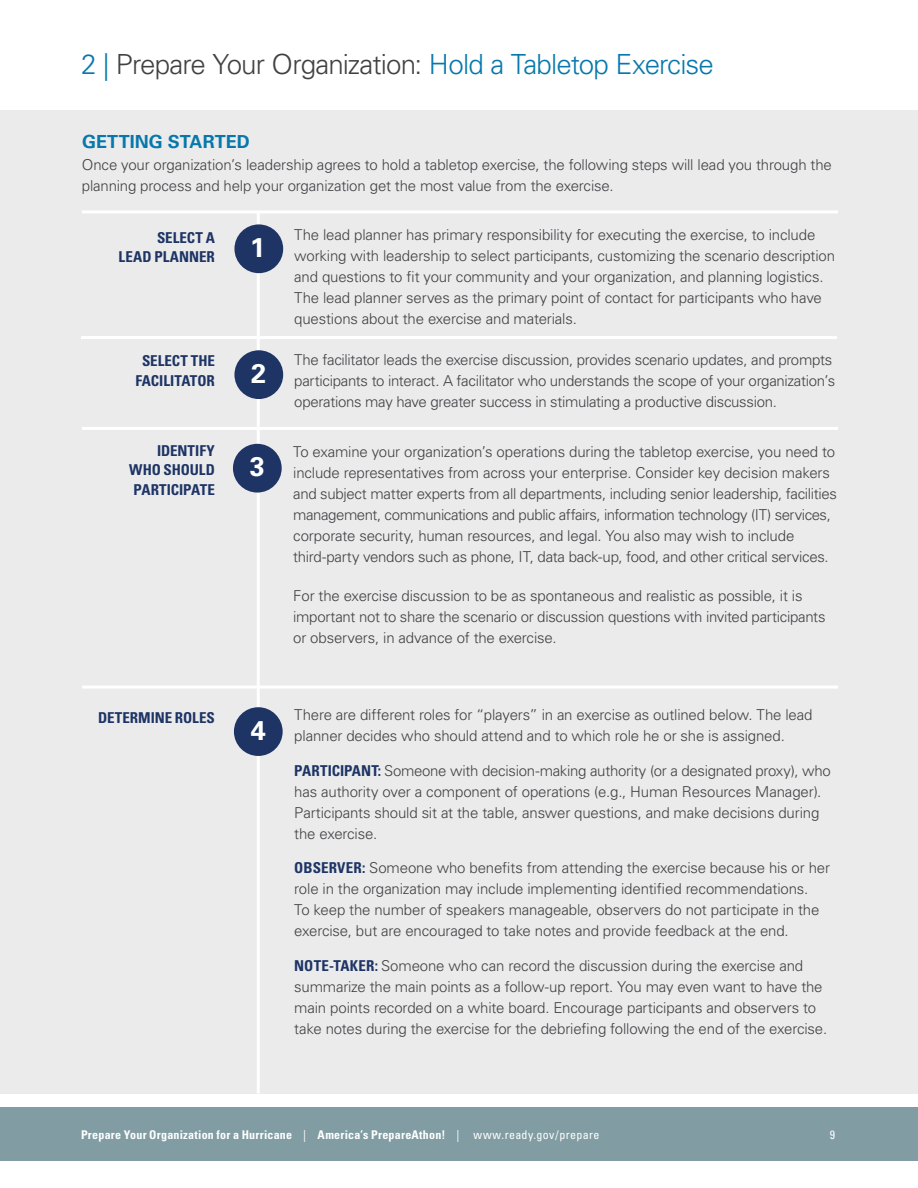
<style>
.page{position:relative;width:918px;height:1188px;background:#fff}
.page>*{position:absolute;margin:0;border:0;box-sizing:border-box;transform-origin:0 0}
.t1{font:300 27.75px "Univers LT Std";letter-spacing:-.03em;color:#414042}
.t2{font:700 27px "Univers LT Std";color:#fff}
.t3{font:700 18px "Univers LT Std";letter-spacing:.005em;color:#0778ac}
.t4{font:300 15px/21px "Univers LT Std";letter-spacing:-.01em;color:#414042}
.t5{font:700 condensed 15px/19.5px "Univers LT Std";letter-spacing:-.005em;color:#1e3465;text-align:right}
.t6{font:700 condensed 12px "Univers LT Std";letter-spacing:.02em;color:#fff}
.t7{font:condensed 12px "Univers";color:#fff}
.s1{color:#0778ac}
.s2{font-weight:700;font-stretch:condensed;color:#1e3465}
.s3{font-family:"Univers";font-weight:400}
</style>
<div class="page">
<div style="left:0;top:1107px;width:918px;height:54px;background:#819da3"></div>
<div style="left:0;top:110px;width:918px;height:984px;background:#ebebec"></div>
<hr style="left:82px;top:210px;width:756px;height:3px;background:#fff">
<hr style="left:81px;top:336px;width:756px;height:3px;background:#fff">
<hr style="left:82px;top:427px;width:756px;height:3px;background:#fff">
<hr style="left:82px;top:686px;width:756px;height:3px;background:#fff">
<hr style="left:257px;top:212px;width:3px;height:881px;background:#fff">
<div style="left:236px;top:226px;width:46px;height:46px;background:#1e3465;border-radius:50%"></div>
<div style="left:234px;top:224px;width:49px;height:49px;border:3px solid #1e3465;border-radius:50%"></div>
<div style="left:236px;top:352px;width:46px;height:46px;background:#1e3465;border-radius:50%"></div>
<div style="left:234px;top:350px;width:49px;height:49px;border:3px solid #1e3465;border-radius:50%"></div>
<div style="left:234px;top:445px;width:46px;height:46px;background:#1e3465;border-radius:50%"></div>
<div style="left:233px;top:444px;width:49px;height:49px;border:3px solid #1e3465;border-radius:50%"></div>
<div style="left:235px;top:709px;width:46px;height:46px;background:#1e3465;border-radius:50%"></div>
<div style="left:234px;top:707px;width:49px;height:49px;border:3px solid #1e3465;border-radius:50%"></div>
<h2 class="t1" style="left:81px;top:48px;width:634px"><span class="s1">2 |</span> Prepare Your Organization: <span class="s1">Hold a Tabletop Exercise</span></h2>
<h3 class="t3" style="left:82px;top:131px;width:169px">GETTING STARTED</h3>
<p class="t4" style="left:82px;top:154px;width:752px">Once your organization’s leadership agrees to hold a tabletop exercise, the following steps will lead you through the planning process and help your organization get the most value from the exercise.</p>
<p class="t5" style="left:119px;top:228px;width:98px">SELECT A<br>LEAD PLANNER</p>
<p class="t4" style="left:294px;top:224px;width:542px">The lead planner has primary responsibility for executing the exercise, to include working with leadership to select participants, customizing the scenario description and questions to fit your community and your organization, and planning logistics.<br>The lead planner serves as the primary point of contact for participants who have questions about the exercise and materials.</p>
<p class="t5" style="left:135px;top:351px;width:81px;text-align:center">SELECT THE<br>FACILITATOR</p>
<p class="t4" style="left:294px;top:349px;width:542px">The facilitator leads the exercise discussion, provides scenario updates, and prompts participants to interact. A facilitator who understands the scope of your organization’s operations may have greater success in stimulating a productive discussion.</p>
<p class="t5" style="left:129px;top:441px;width:87px;text-align:justify;text-indent:28px">IDENTIFY WHO SHOULD PARTICIPATE</p>
<h2 class="t2" style="left:250px;top:232px;width:17px">1</h2>
<h2 class="t2" style="left:251px;top:357px;width:17px">2</h2>
<p class="t4" style="left:293px;top:441px;width:545px">To examine your organization’s operations during the tabletop exercise, you need to include representatives from across your enterprise. Consider key decision makers and subject matter experts from all departments, including senior leadership, facilities management, communications and public affairs, information technology (IT) services, corporate security, human resources, and legal. You also may wish to include third-party vendors such as phone, IT, data back-up, food, and other critical services.</p>
<p class="t4" style="left:293px;top:585px;width:534px">For the exercise discussion to be as spontaneous and realistic as possible, it is important not to share the scenario or discussion questions with invited participants or observers, in advance of the exercise.</p>
<h2 class="t2" style="left:250px;top:451px;width:17px">3</h2>
<p class="t5" style="left:98px;top:708px;width:118px">DETERMINE ROLES</p>
<p class="t4" style="left:294px;top:704px;width:520px">There are different roles for “players” in an exercise as outlined below. The lead planner decides who should attend and to which role he or she is assigned.</p>
<p class="t4" style="left:294px;top:760px;width:538px"><span class="s2">PARTICIPANT:</span> Someone with decision-making authority (or a designated proxy), who has authority over a component of operations (e.g., Human Resources Manager).<br>Participants should sit at the table, answer questions, and make decisions during the exercise.</p>
<p class="t4" style="left:294px;top:857px;width:537px"><span class="s2">OBSERVER:</span> Someone who benefits from attending the exercise because his or her role in the organization may include implementing identified recommendations.<br>To keep the number of speakers manageable, observers do not participate in the exercise, but are encouraged to take notes and provide feedback at the end.</p>
<p class="t4" style="left:294px;top:955px;width:534px"><span class="s2">NOTE-TAKER:</span> Someone who can record the discussion during the exercise and summarize the main points as a follow-up report. You may even want to have the main points recorded on a white board. Encourage participants and observers to take notes during the exercise for the debriefing following the end of the exercise.</p>
<h2 class="t2" style="left:251px;top:714px;width:17px">4</h2>
<p class="t6" style="left:81px;top:1127px;width:520px">Prepare Your Organization for a Hurricane <span class="s3">|</span> America’s PrepareAthon! <span class="s3">| www.ready.gov/prepare</span></p>
<p class="t7" style="left:830px;top:1127px;width:7px">9</p>
</div>
